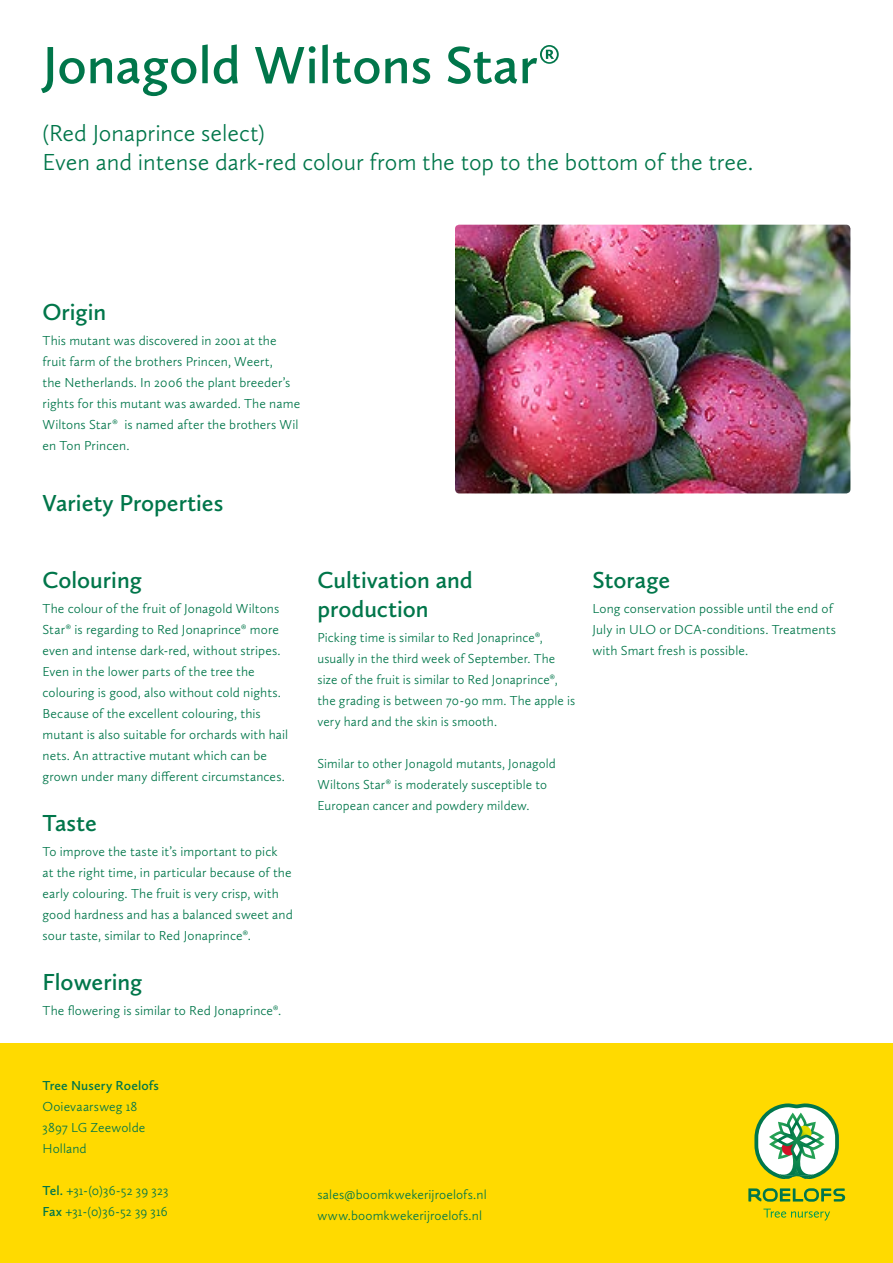
<style>
.page{position:relative;width:893px;height:1263px;background:#fff}
.page>*{position:absolute;margin:0;border:0;box-sizing:border-box;transform-origin:0 0}
.Titel{font:600 54.3px "Calluna Sans";color:#00764a}
.Intro{font:300 24px "Calluna Sans";color:#00764a}
.Kopje{font:600 24px/28.8px "Calluna Sans";color:#00764a}
.Platte_tekst{font:300 13.5px/21px "Calluna Sans";letter-spacing:.01em;color:#00764a}
.Platte_tekst-2{font:600 13.5px "Calluna Sans";letter-spacing:.01em;color:#00764a}
.s1{font-weight:600}
</style>
<div class="page">
<img style="left:455px;top:225px;width:395px;height:268px">
<div style="left:0;top:1043px;width:893px;height:220px;background:#ffda00"></div>
<svg style="left:748px;top:1188px;width:97px;height:14px"></svg>
<svg style="left:754px;top:1103px;width:85px;height:76px"></svg>
<svg style="left:763px;top:1208px;width:67px;height:12px"></svg>
<p class="Titel" style="left:43px;top:32px;width:520px">Jonagold Wiltons Star®</p>
<p class="Intro" style="left:43px;top:119px;width:224px">(Red Jonaprince select)</p>
<p class="Intro" style="left:43px;top:148px;width:712px">Even and intense dark-red colour from the top to the bottom of the tree.</p>
<p class="Kopje" style="left:43px;top:297px;width:65px">Origin</p>
<p class="Platte_tekst" style="left:43px;top:330px;width:259px">This mutant was discovered in 2001 at the fruit farm of the brothers Princen, Weert,<br>the Netherlands. In 2006 the plant breeder’s rights for this mutant was awarded. The name Wiltons Star® is named after the brothers Wil en Ton Princen.</p>
<p class="Kopje" style="left:43px;top:489px;width:182px">Variety Properties</p>
<p class="Kopje" style="left:43px;top:565px;width:101px">Colouring</p>
<p class="Platte_tekst" style="left:43px;top:598px;width:247px">The colour of the fruit of Jonagold Wiltons Star® is regarding to Red Jonaprince® more even and intense dark-red, without stripes.<br>Even in the lower parts of the tree the colouring is good, also without cold nights.<br>Because of the excellent colouring, this mutant is also suitable for orchards with hail nets. An attractive mutant which can be grown under many different circumstances.</p>
<p class="Kopje" style="left:43px;top:808px;width:56px">Taste</p>
<p class="Platte_tekst" style="left:43px;top:841px;width:252px">To improve the taste it’s important to pick<br>at the right time, in particular because of the early colouring. The fruit is very crisp, with good hardness and has a balanced sweet and sour taste, similar to Red Jonaprince®.</p>
<p class="Kopje" style="left:43px;top:967px;width:101px">Flowering</p>
<p class="Platte_tekst" style="left:43px;top:1000px;width:240px">The flowering is similar to Red Jonaprince®.</p>
<p class="Platte_tekst-2" style="left:43px;top:1077px;width:118px">Tree Nusery Roelofs</p>
<p class="Platte_tekst" style="left:43px;top:1096px;width:96px">Ooievaarsweg 18</p>
<p class="Platte_tekst" style="left:43px;top:1117px;width:104px">3897 LG Zeewolde</p>
<p class="Platte_tekst" style="left:43px;top:1138px;width:46px">Holland</p>
<p class="Platte_tekst" style="left:43px;top:1180px;width:127px"><span class="s1">Tel.</span> +31-(0)36-52 39 323</p>
<p class="Platte_tekst" style="left:43px;top:1201px;width:127px"><span class="s1">Fax</span> +31-(0)36-52 39 316</p>
<p class="Kopje" style="left:317px;top:565px;width:157px">Cultivation and production</p>
<p class="Platte_tekst" style="left:317px;top:627px;width:259px">Picking time is similar to Red Jonaprince®, usually in the third week of September. The size of the fruit is similar to Red Jonaprince®, the grading is between 70-90 mm. The apple is very hard and the skin is smooth.</p>
<p class="Platte_tekst" style="left:317px;top:753px;width:240px">Similar to other Jonagold mutants, Jonagold<br>Wiltons Star® is moderately susceptible to<br>European cancer and powdery mildew.</p>
<p class="Kopje" style="left:592px;top:565px;width:79px">Storage</p>
<p class="Platte_tekst" style="left:592px;top:598px;width:245px">Long conservation possible until the end of<br>July in ULO or DCA-conditions. Treatments with Smart fresh is possible.</p>
<p class="Platte_tekst" style="left:317px;top:1184px;width:171px">sales@boomkwekerijroelofs.nl</p>
<p class="Platte_tekst" style="left:317px;top:1205px;width:166px">www.boomkwekerijroelofs.nl</p>
</div>
